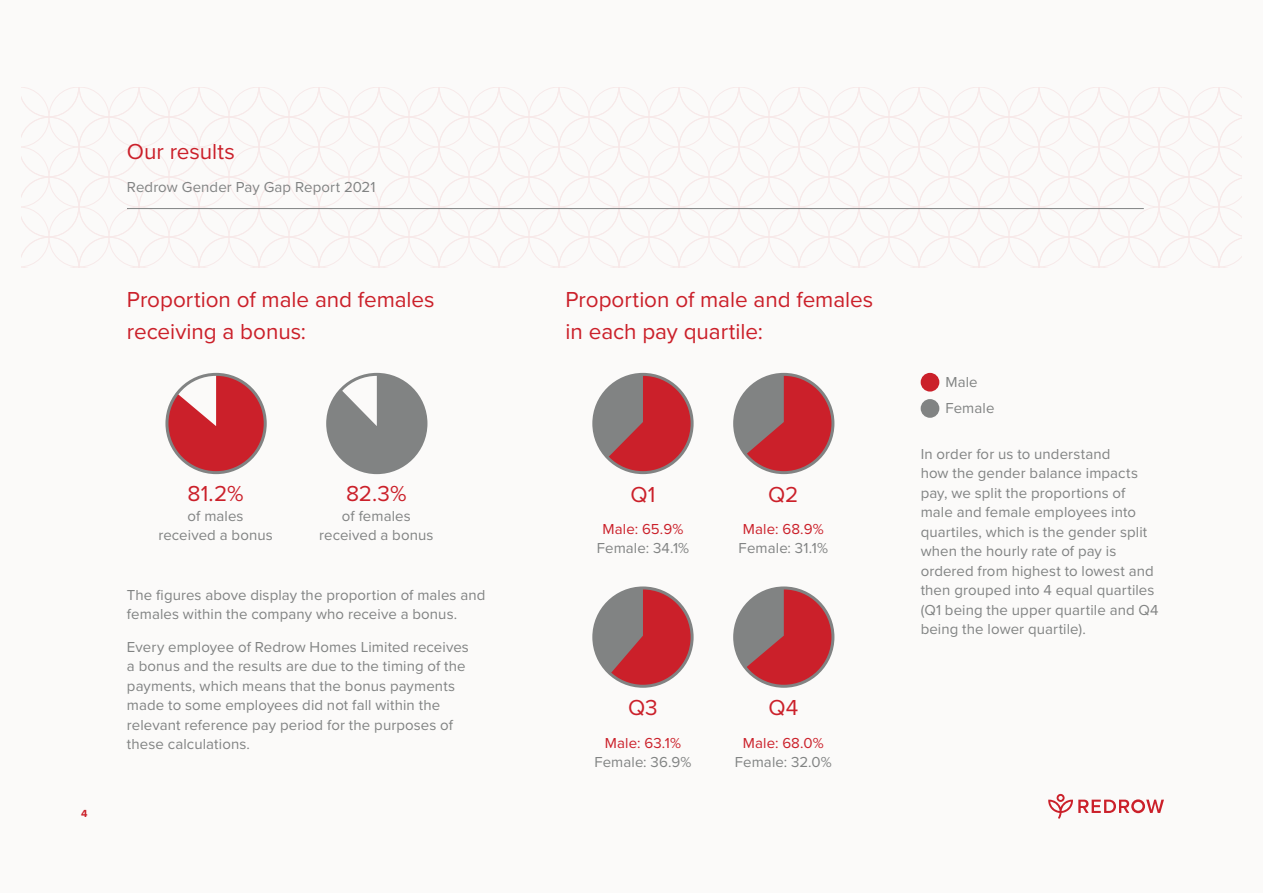
<style>
.page{position:relative;width:1263px;height:893px;background:#fbfaf9}
.page>*{position:absolute;margin:0;border:0;box-sizing:border-box;transform-origin:0 0}
.t1{font:22.5px/31.5px "Proxima Nova";letter-spacing:-.005em;color:#cb202a}
.t2{font:15px/19.5px "Proxima Nova";letter-spacing:.005em;color:#818383}
.t3{font:15px "Proxima Nova";letter-spacing:.01em;color:#cb202a}
.t4{font:700 10.65px "Proxima Nova";color:#cb202a}
</style>
<div class="page">
<svg style="left:21px;top:88px;width:1221px;height:180px"></svg>
<svg style="left:1048px;top:794px;width:116px;height:25px"></svg>
<hr style="left:127px;top:208px;width:1017px;height:1px;background:#818383">
<div style="left:167px;top:374px;width:98px;height:99px;background:#cb202a;border-radius:50%"></div>
<svg style="left:169px;top:374px;width:47px;height:52px"></svg>
<div style="left:165px;top:373px;width:102px;height:101px;border:3px solid #818383;border-radius:50%"></div>
<div style="left:328px;top:374px;width:98px;height:99px;background:#818383;border-radius:50%"></div>
<svg style="left:328px;top:374px;width:49px;height:52px"></svg>
<div style="left:326px;top:373px;width:101px;height:101px;border:3px solid #818383;border-radius:50%"></div>
<svg style="left:735px;top:590px;width:98px;height:96px"></svg>
<div style="left:733px;top:586px;width:101px;height:102px;border:3px solid #818383;border-radius:50%"></div>
<div style="left:594px;top:588px;width:98px;height:98px;background:#cb202a;border-radius:50%"></div>
<svg style="left:596px;top:590px;width:47px;height:94px"></svg>
<div style="left:592px;top:586px;width:102px;height:102px;border:3px solid #818383;border-radius:50%"></div>
<div style="left:735px;top:374px;width:98px;height:99px;background:#cb202a;border-radius:50%"></div>
<svg style="left:735px;top:374px;width:49px;height:99px"></svg>
<div style="left:733px;top:373px;width:101px;height:101px;border:3px solid #818383;border-radius:50%"></div>
<div style="left:594px;top:374px;width:98px;height:99px;background:#cb202a;border-radius:50%"></div>
<svg style="left:596px;top:374px;width:47px;height:99px"></svg>
<div style="left:592px;top:373px;width:102px;height:101px;border:3px solid #818383;border-radius:50%"></div>
<div style="left:921px;top:373px;width:18px;height:19px;background:#cb202a;border-radius:50%"></div>
<div style="left:921px;top:399px;width:18px;height:19px;background:#818383;border-radius:50%"></div>
<p class="t1" style="left:127px;top:135px;width:109px">Our results</p>
<p class="t2" style="left:127px;top:176px;width:250px">Redrow Gender Pay Gap Report 2021</p>
<p class="t1" style="left:127px;top:283px;width:309px">Proportion of male and females receiving a bonus:</p>
<p class="t1" style="left:566px;top:283px;width:309px">Proportion of male and females in each pay quartile:</p>
<p class="t4" style="left:81px;top:805px;width:8px">4</p>
<p class="t1" style="left:188px;top:477px;width:58px">81.2%</p>
<p class="t2" style="left:188px;top:505px;width:57px">of males</p>
<p class="t2" style="left:158px;top:525px;width:116px">received a bonus</p>
<p class="t1" style="left:346px;top:477px;width:62px">82.3%</p>
<p class="t2" style="left:319px;top:505px;width:116px;text-align:center">of females received a bonus</p>
<p class="t2" style="left:127px;top:584px;width:360px">The figures above display the proportion of males and females within the company who receive a bonus.</p>
<p class="t2" style="left:127px;top:636px;width:343px">Every employee of Redrow Homes Limited receives a bonus and the results are due to the timing of the payments, which means that the bonus payments made to some employees did not fall within the relevant reference pay period for the purposes of these calculations.</p>
<p class="t1" style="left:630px;top:477px;width:26px">Q1</p>
<p class="t3" style="left:603px;top:518px;width:82px">Male: 65.9%</p>
<p class="t2" style="left:597px;top:538px;width:94px">Female: 34.1%</p>
<p class="t1" style="left:768px;top:477px;width:32px">Q2</p>
<p class="t3" style="left:743px;top:518px;width:82px">Male: 68.9%</p>
<p class="t2" style="left:739px;top:538px;width:91px">Female: 31.1%</p>
<p class="t1" style="left:628px;top:691px;width:31px">Q3</p>
<p class="t3" style="left:605px;top:731px;width:78px">Male: 63.1%</p>
<p class="t2" style="left:594px;top:752px;width:99px">Female: 36.9%</p>
<p class="t1" style="left:768px;top:691px;width:31px">Q4</p>
<p class="t3" style="left:743px;top:731px;width:82px">Male: 68.0%</p>
<p class="t2" style="left:735px;top:752px;width:99px">Female: 32.0%</p>
<p class="t2" style="left:945px;top:371px;width:34px">Male</p>
<p class="t2" style="left:945px;top:398px;width:51px">Female</p>
<p class="t2" style="left:921px;top:443px;width:239px">In order for us to understand<br>how the gender balance impacts pay, we split the proportions of male and female employees into quartiles, which is the gender split when the hourly rate of pay is ordered from highest to lowest and then grouped into 4 equal quartiles (Q1 being the upper quartile and Q4 being the lower quartile).</p>
</div>
